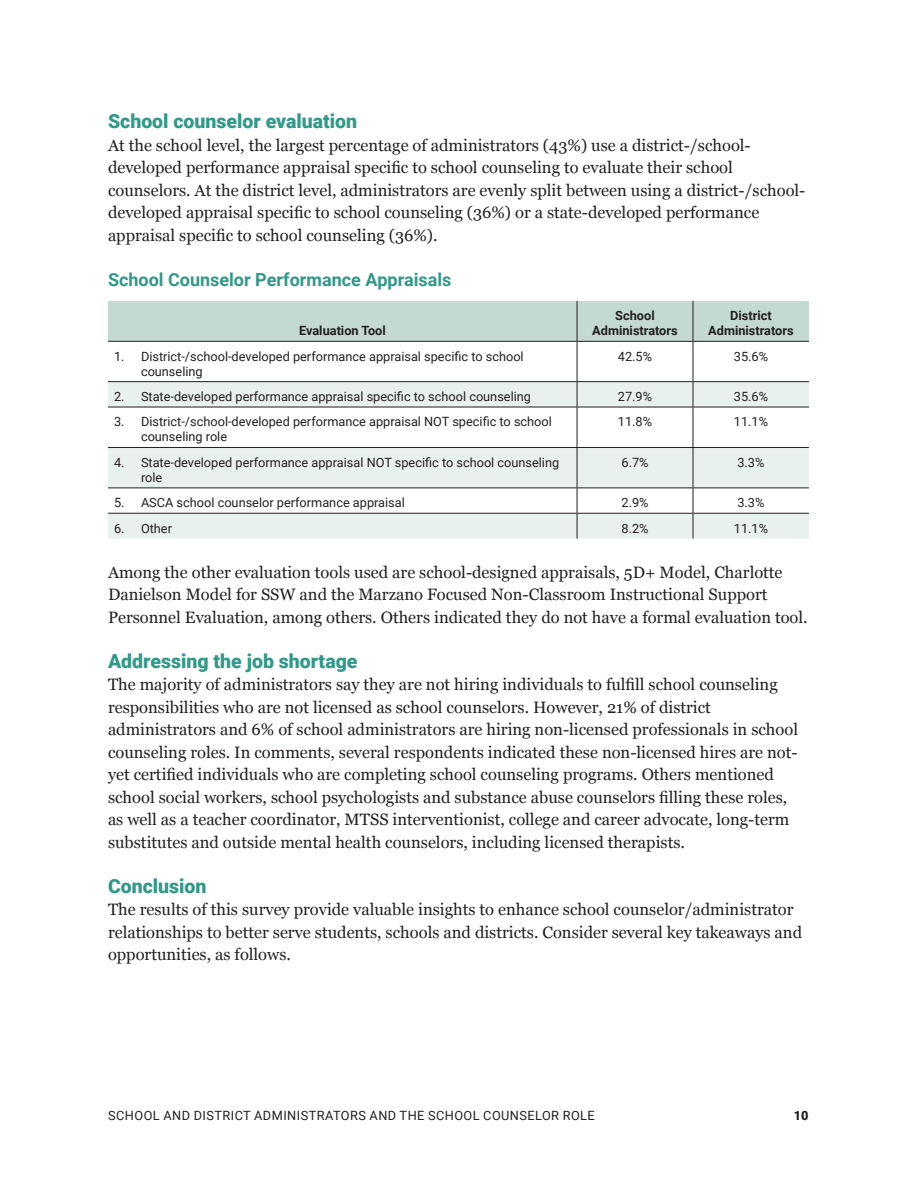
<style>
.page{position:relative;width:918px;height:1188px;background:#fff}
.page>*{position:absolute;margin:0;border:0;box-sizing:border-box;transform-origin:0 0}
.Subhead{font:900 19.5px "Roboto";color:#309987}
.Subhead-2{font:700 18px "Roboto";color:#309987}
.t1{font:16.5px/22.5px "Georgia";color:#231f20}
.Table_Text{font:12.75px/15px "Roboto";color:#231f20}
.Table_Head{font:700 12.75px/15px "Roboto";color:#231f20;text-align:center}
.Table_Text-2{font:12.75px "Roboto";letter-spacing:.035em;color:#231f20}
.t2{font:900 12.75px "Roboto";color:#231f20}
</style>
<div class="page">
<div style="left:108px;top:301px;width:701px;height:40px;background:#c3d9d2"></div>
<svg style="left:108px;top:382px;width:701px;height:157px;fill:#e9f1ee"></svg>
<hr style="left:577px;top:301px;width:1px;height:40px;background:#231f20">
<hr style="left:693px;top:301px;width:1px;height:40px;background:#231f20">
<hr style="left:108px;top:341px;width:469px;height:1px;background:#231f20">
<hr style="left:577px;top:341px;width:116px;height:1px;background:#231f20">
<hr style="left:577px;top:342px;width:1px;height:39px;background:#231f20">
<hr style="left:693px;top:341px;width:116px;height:1px;background:#231f20">
<hr style="left:693px;top:342px;width:1px;height:39px;background:#231f20">
<hr style="left:108px;top:381px;width:469px;height:1px;background:#231f20">
<hr style="left:577px;top:381px;width:116px;height:1px;background:#231f20">
<svg style="left:577px;top:382px;width:1px;height:25px"></svg>
<hr style="left:693px;top:381px;width:116px;height:1px;background:#231f20">
<svg style="left:693px;top:382px;width:1px;height:25px"></svg>
<hr style="left:108px;top:407px;width:469px;height:1px;background:#231f20">
<hr style="left:577px;top:407px;width:116px;height:1px;background:#231f20">
<hr style="left:577px;top:407px;width:1px;height:40px;background:#231f20">
<hr style="left:693px;top:407px;width:116px;height:1px;background:#231f20">
<hr style="left:693px;top:407px;width:1px;height:40px;background:#231f20">
<hr style="left:108px;top:447px;width:469px;height:1px;background:#231f20">
<hr style="left:577px;top:447px;width:116px;height:1px;background:#231f20">
<hr style="left:577px;top:448px;width:1px;height:40px;background:#231f20">
<hr style="left:693px;top:447px;width:116px;height:1px;background:#231f20">
<hr style="left:693px;top:448px;width:1px;height:40px;background:#231f20">
<hr style="left:108px;top:488px;width:469px;height:1px;background:#231f20">
<hr style="left:577px;top:488px;width:116px;height:1px;background:#231f20">
<hr style="left:693px;top:488px;width:116px;height:1px;background:#231f20">
<hr style="left:108px;top:513px;width:469px;height:1px;background:#231f20">
<hr style="left:577px;top:513px;width:116px;height:1px;background:#231f20">
<svg style="left:577px;top:488px;width:1px;height:51px"></svg>
<hr style="left:693px;top:513px;width:116px;height:1px;background:#231f20">
<svg style="left:693px;top:488px;width:1px;height:51px"></svg>
<p class="Subhead" style="left:108px;top:108px;width:251px">School counselor evaluation</p>
<p class="t1" style="left:108px;top:133px;width:699px">At the school level, the largest percentage of administrators (43%) use a district-/school&shy;developed performance appraisal specific to school counseling to evaluate their school counselors. At the district level, administrators are evenly split between using a district-/school&shy;developed appraisal specific to school counseling (36%) or a state-developed performance appraisal specific to school counseling (36%).</p>
<p class="Subhead-2" style="left:108px;top:267px;width:345px">School Counselor Performance Appraisals</p>
<p class="Table_Head" style="left:299px;top:323px;width:88px">Evaluation Tool</p>
<p class="Table_Head" style="left:592px;top:308px;width:87px">School<br>Administrators</p>
<p class="Table_Head" style="left:708px;top:308px;width:87px">District<br>Administrators</p>
<p class="Table_Text" style="left:141px;top:348px;width:384px;text-indent:-27px">1. District-/school-developed performance appraisal specific to school counseling</p>
<p class="Table_Text" style="left:618px;top:348px;width:36px">42.5%</p>
<p class="Table_Text" style="left:734px;top:348px;width:36px">35.6%</p>
<p class="Table_Text" style="left:114px;top:389px;width:419px">2. State-developed performance appraisal specific to school counseling</p>
<p class="Table_Text" style="left:618px;top:389px;width:36px">27.9%</p>
<p class="Table_Text" style="left:734px;top:389px;width:36px">35.6%</p>
<p class="Table_Text" style="left:141px;top:414px;width:412px;text-indent:-27px">3. District-/school-developed performance appraisal NOT specific to school counseling role</p>
<p class="Table_Text" style="left:618px;top:414px;width:36px">11.8%</p>
<p class="Table_Text" style="left:734px;top:414px;width:36px">11.1%</p>
<p class="Table_Text" style="left:141px;top:454px;width:420px;text-indent:-27px">4. State-developed performance appraisal NOT specific to school counseling role</p>
<p class="Table_Text" style="left:622px;top:454px;width:29px">6.7%</p>
<p class="Table_Text" style="left:737px;top:454px;width:29px">3.3%</p>
<p class="Table_Text" style="left:114px;top:495px;width:292px">5. ASCA school counselor performance appraisal</p>
<p class="Table_Text" style="left:622px;top:495px;width:29px">2.9%</p>
<p class="Table_Text" style="left:737px;top:495px;width:29px">3.3%</p>
<p class="Table_Text" style="left:114px;top:520px;width:60px">6. Other</p>
<p class="Table_Text" style="left:622px;top:520px;width:29px">8.2%</p>
<p class="Table_Text" style="left:734px;top:520px;width:36px">11.1%</p>
<p class="t1" style="left:108px;top:560px;width:701px">Among the other evaluation tools used are school-designed appraisals, 5D+ Model, Charlotte<br>Danielson Model for SSW and the Marzano Focused Non-Classroom Instructional Support<br>Personnel Evaluation, among others. Others indicated they do not have a formal evaluation tool.</p>
<p class="Subhead" style="left:108px;top:647px;width:251px">Addressing the job shortage</p>
<p class="t1" style="left:108px;top:672px;width:692px">The majority of administrators say they are not hiring individuals to fulfill school counseling responsibilities who are not licensed as school counselors. However, 21% of district administrators and 6% of school administrators are hiring non-licensed professionals in school counseling roles. In comments, several respondents indicated these non-licensed hires are not&shy;yet certified individuals who are completing school counseling programs. Others mentioned school social workers, school psychologists and substance abuse counselors filling these roles, as well as a teacher coordinator, MTSS interventionist, college and career advocate, long-term substitutes and outside mental health counselors, including licensed therapists.</p>
<p class="Subhead" style="left:108px;top:872px;width:100px">Conclusion</p>
<p class="t1" style="left:108px;top:897px;width:696px">The results of this survey provide valuable insights to enhance school counselor/administrator relationships to better serve students, schools and districts. Consider several key takeaways and opportunities, as follows.</p>
<p class="Table_Text-2" style="left:108px;top:1107px;width:488px">SCHOOL AND DISTRICT ADMINISTRATORS AND THE SCHOOL COUNSELOR ROLE</p>
<p class="t2" style="left:794px;top:1107px;width:16px">10</p>
</div>
